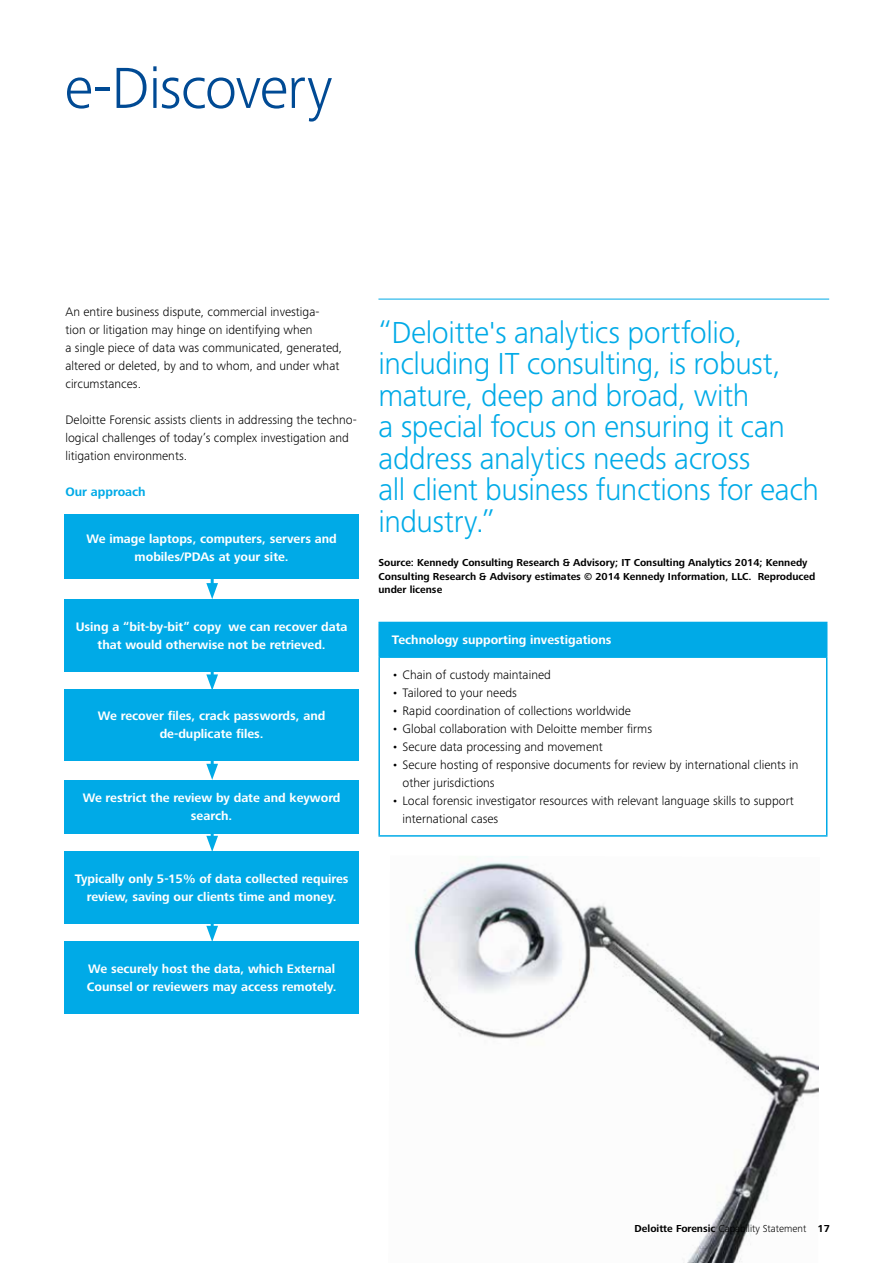
<style>
.page{position:relative;width:893px;height:1263px;background:#fff}
.page>*{position:absolute;margin:0;border:0;box-sizing:border-box;transform-origin:0 0}
.t1{font:300 60px "Frutiger Next Pro";letter-spacing:-.02em;color:#004a94}
.t2{font:300 31.5px/31.5px "Frutiger Next Pro";letter-spacing:-.015em;color:#00aae7}
.t3{font:300 12.75px/18px "Frutiger Next Pro";color:#000}
.t4{font:700 12.75px/18px "Frutiger Next Pro";color:#fff;text-align:center}
.t5{font:700 12.75px "Frutiger Next Pro";color:#00aae7}
.t6{font:700 10.5px/13.5px "Frutiger Next Pro";color:#000}
.t7{font:300 10.5px "Frutiger Next Pro";color:#000}
.s1{font-weight:700}
</style>
<div class="page">
<img style="left:409px;top:856px;width:410px;height:407px">
<div style="left:379px;top:622px;width:448px;height:35px;background:#00aae7"></div>
<hr style="left:378px;top:622px;width:449px;height:1px;background:#00aae7">
<hr style="left:378px;top:623px;width:2px;height:33px;background:#00aae7">
<hr style="left:378px;top:656px;width:449px;height:2px;background:#00aae7">
<hr style="left:378px;top:658px;width:2px;height:177px;background:#00aae7">
<hr style="left:826px;top:658px;width:1px;height:177px;background:#00aae7">
<hr style="left:378px;top:835px;width:449px;height:2px;background:#00aae7">
<div style="left:64px;top:515px;width:295px;height:64px;background:#00aae7"></div>
<div style="left:64px;top:599px;width:295px;height:72px;background:#00aae7"></div>
<div style="left:64px;top:851px;width:295px;height:72px;background:#00aae7"></div>
<div style="left:64px;top:941px;width:295px;height:72px;background:#00aae7"></div>
<div style="left:64px;top:689px;width:295px;height:71px;background:#00aae7"></div>
<div style="left:64px;top:780px;width:295px;height:53px;background:#00aae7"></div>
<hr style="left:211px;top:571px;width:3px;height:18px;background:#00aae7">
<svg style="left:206px;top:583px;width:12px;height:16px"></svg>
<hr style="left:211px;top:663px;width:3px;height:17px;background:#00aae7">
<svg style="left:206px;top:674px;width:12px;height:15px"></svg>
<hr style="left:211px;top:752px;width:3px;height:17px;background:#00aae7">
<svg style="left:206px;top:764px;width:12px;height:16px"></svg>
<hr style="left:211px;top:824px;width:3px;height:17px;background:#00aae7">
<svg style="left:206px;top:836px;width:12px;height:15px"></svg>
<hr style="left:211px;top:914px;width:3px;height:17px;background:#00aae7">
<svg style="left:206px;top:926px;width:12px;height:15px"></svg>
<hr style="left:378px;top:299px;width:451px;height:1px;background:#00aae7">
<h1 class="t1" style="left:64px;top:54px;width:270px">e-Discovery</h1>
<p class="t3" style="left:65px;top:302px;width:278px">An entire business dispute, commercial investiga&shy;tion or litigation may hinge on identifying when<br>a single piece of data was communicated, generated, altered or deleted, by and to whom, and under what circumstances.</p>
<p class="t3" style="left:65px;top:410px;width:293px">Deloitte Forensic assists clients in addressing the techno&shy;logical challenges of today’s complex investigation and litigation environments.</p>
<p class="t5" style="left:65px;top:484px;width:82px">Our approach</p>
<p class="t4" style="left:87px;top:529px;width:252px">We image laptops, computers, servers and mobiles/PDAs at your site.</p>
<p class="t4" style="left:76px;top:617px;width:273px">Using a “bit-by-bit” copy we can recover data that would otherwise not be retrieved.</p>
<p class="t4" style="left:98px;top:707px;width:229px">We recover files, crack passwords, and de-duplicate files.</p>
<p class="t4" style="left:83px;top:789px;width:259px">We restrict the review by date and keyword search.</p>
<p class="t4" style="left:75px;top:869px;width:275px">Typically only 5-15% of data collected requires review, saving our clients time and money.</p>
<h2 class="t2" style="left:378px;top:316px;width:442px">“Deloitte's analytics portfolio, including IT consulting, is robust, mature, deep and broad, with<br>a special focus on ensuring it can address analytics needs across<br>all client business functions for each industry.”</h2>
<p class="t6" style="left:378px;top:556px;width:438px">Source: Kennedy Consulting Research &amp; Advisory; IT Consulting Analytics 2014; Kennedy<br>Consulting Research &amp; Advisory estimates © 2014 Kennedy Information, LLC. Reproduced under license</p>
<p class="t4" style="left:392px;top:631px;width:221px">Technology supporting investigations</p>
<p class="t3" style="left:392px;top:666px;width:160px">• Chain of custody maintained</p>
<p class="t3" style="left:392px;top:684px;width:127px">• Tailored to your needs</p>
<p class="t3" style="left:392px;top:702px;width:240px">• Rapid coordination of collections worldwide</p>
<p class="t3" style="left:392px;top:720px;width:262px">• Global collaboration with Deloitte member firms</p>
<p class="t3" style="left:392px;top:738px;width:212px">• Secure data processing and movement</p>
<p class="t3" style="left:403px;top:756px;width:397px;text-indent:-11px">• Secure hosting of responsive documents for review by international clients in other jurisdictions</p>
<p class="t3" style="left:403px;top:792px;width:393px;text-indent:-11px">• Local forensic investigator resources with relevant language skills to support international cases</p>
<p class="t4" style="left:87px;top:959px;width:251px;text-align:left">We securely host the data, which External<br>Counsel or reviewers may access remotely.</p>
<p class="t7" style="left:635px;top:1222px;width:197px"><span class="s1">Deloitte Forensic</span> Capability Statement <span class="s1">17</span></p>
</div>
